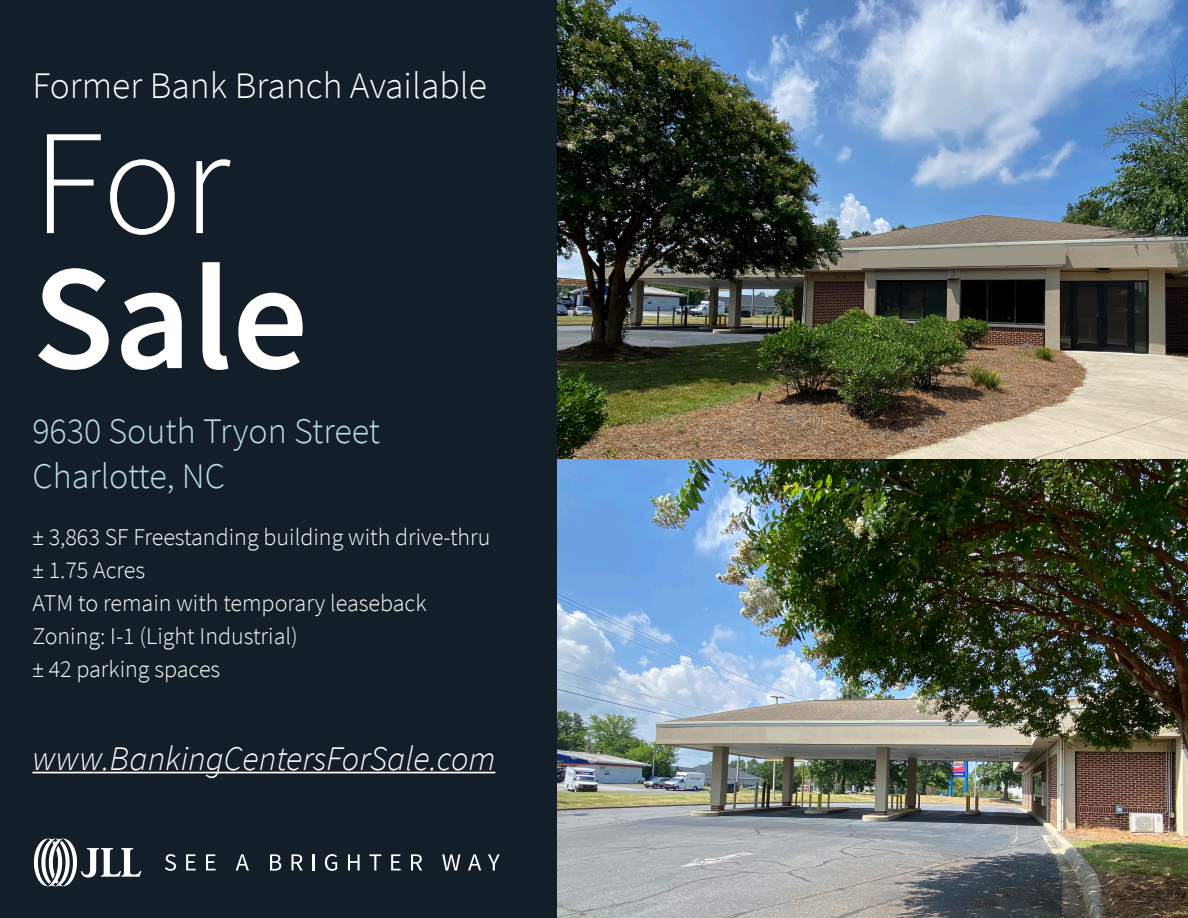
<style>
.page{position:relative;width:1188px;height:918px;background:#131e29}
.page>*{position:absolute;margin:0;border:0;box-sizing:border-box;transform-origin:0 0}
.t1{font:600 150px "Source Sans Pro";color:#fff}
.t2{font:300 150px "Source Sans Pro";color:#fff}
.t3{font:300 37.5px "Source Sans Pro";color:#fff}
.t4{font:300 36px "Source Sans Pro";color:#bcdee6}
.t5{font:italic 300 34.5px "Source Sans Pro";color:#fff}
.t6{font:300 24px "Source Sans Pro";color:#fff}
</style>
<div class="page">
<hr style="left:32px;top:772px;width:463px;height:1px;background:#fff">
<svg style="left:165px;top:854px;width:11px;height:17px"></svg>
<svg style="left:186px;top:854px;width:10px;height:16px"></svg>
<svg style="left:206px;top:854px;width:10px;height:16px"></svg>
<svg style="left:236px;top:854px;width:13px;height:16px"></svg>
<svg style="left:270px;top:854px;width:11px;height:17px"></svg>
<svg style="left:291px;top:854px;width:12px;height:16px"></svg>
<svg style="left:312px;top:854px;width:2px;height:16px"></svg>
<svg style="left:325px;top:854px;width:12px;height:17px"></svg>
<svg style="left:348px;top:854px;width:12px;height:16px"></svg>
<svg style="left:369px;top:854px;width:12px;height:16px"></svg>
<svg style="left:391px;top:854px;width:10px;height:16px"></svg>
<svg style="left:411px;top:854px;width:11px;height:16px"></svg>
<svg style="left:442px;top:854px;width:18px;height:16px"></svg>
<svg style="left:468px;top:854px;width:13px;height:16px"></svg>
<svg style="left:488px;top:854px;width:12px;height:16px"></svg>
<svg style="left:34px;top:839px;width:107px;height:47px"></svg>
<img style="left:558px;top:0;width:630px;height:918px">
<svg style="left:859px;top:245px;width:206px;height:23px;background:#979185"></svg>
<svg style="left:766px;top:729px;width:34px;height:10px"></svg>
<svg style="left:946px;top:729px;width:40px;height:11px"></svg>
<div style="left:1077px;top:296px;width:20px;height:21px;background:#1c1b19"></div>
<p class="t3" style="left:32px;top:63px;width:456px">Former Bank Branch Available</p>
<p class="t2" style="left:32px;top:91px;width:199px">For</p>
<p class="t1" style="left:32px;top:220px;width:277px">Sale</p>
<p class="t4" style="left:32px;top:409px;width:349px">9630 South Tryon Street</p>
<p class="t4" style="left:32px;top:454px;width:194px">Charlotte, NC</p>
<p class="t6" style="left:32px;top:522px;width:460px">± 3,863 SF Freestanding building with drive-thru</p>
<p class="t6" style="left:32px;top:555px;width:114px">± 1.75 Acres</p>
<p class="t6" style="left:32px;top:588px;width:396px">ATM to remain with temporary leaseback</p>
<p class="t6" style="left:32px;top:621px;width:267px">Zoning: I-1 (Light Industrial)</p>
<p class="t6" style="left:32px;top:654px;width:189px">± 42 parking spaces</p>
<p class="t5" style="left:32px;top:737px;width:465px">www.BankingCentersForSale.com</p>
</div>
